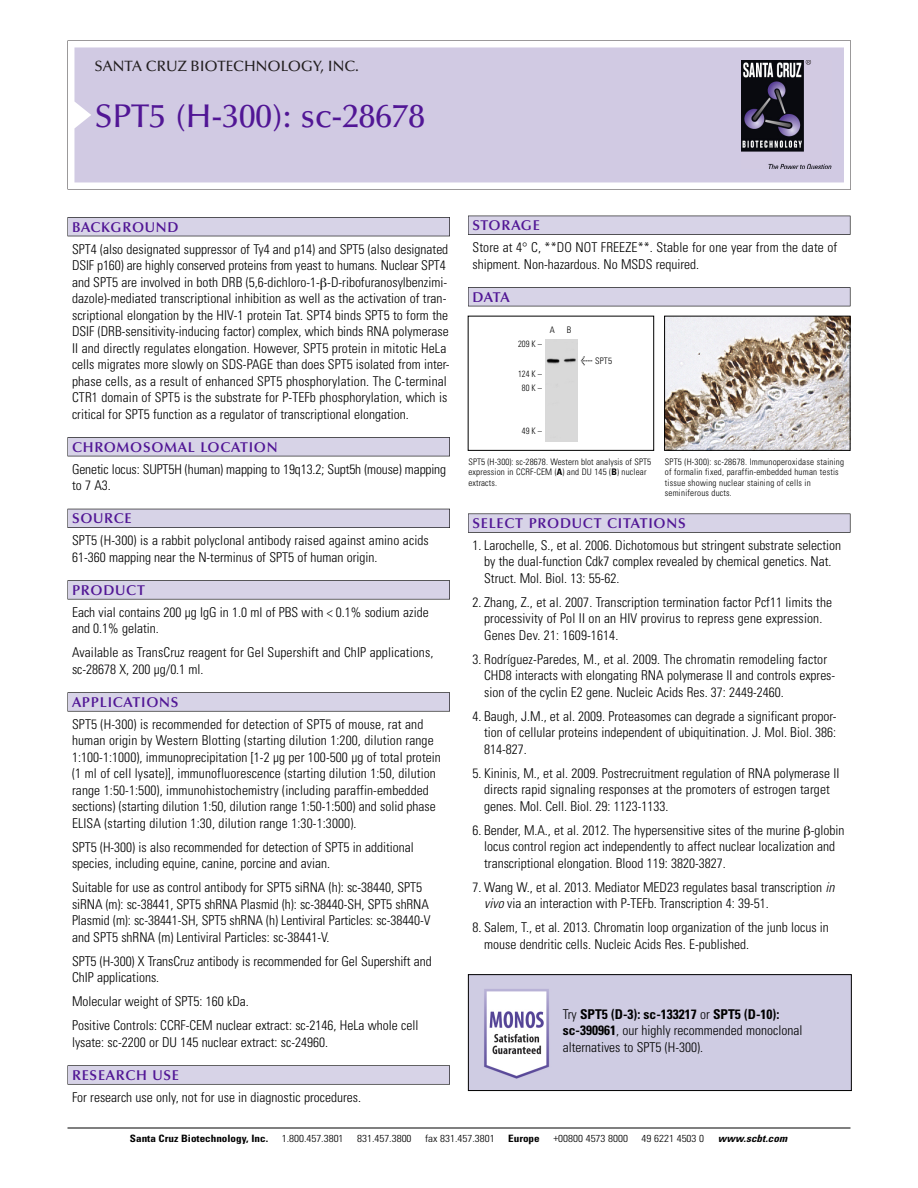
<style>
.page{position:relative;width:918px;height:1188px;background:#fff}
.page>*{position:absolute;margin:0;border:0;box-sizing:border-box;transform-origin:0 0}
.t1{font:500 33px "Optima";color:#511695}
.t2{font:500 15px "Optima";color:#231f20}
.t3{font:600 14.25px "Optima";letter-spacing:.05em;color:#511695}
.t4{font:300 condensed 13.5px/16.5px "Univers";color:#000}
.t5{font:300 condensed 10.2px "Univers";color:#000;scale:1.1 1}
.t6{font:700 condensed 10.2px "Univers";color:#000;scale:1.1 1}
.t7{font:italic 700 condensed 10.2px "Univers";letter-spacing:.005em;color:#000;scale:1.1 1}
.t8{font:300 condensed 9px/10.5px "Univers";letter-spacing:.02em;color:#000}
.t9{font:300 condensed 9px/13.5px "Univers";letter-spacing:.02em;color:#000;text-align:center;scale:.95 1}
.s1{font-family:"Meta Plus";font-weight:400;font-stretch:normal;font-size:10.5px}
.s2{font-weight:700}
.s3{font-style:italic}
</style>
<div class="page">
<svg style="left:68px;top:40px;width:783px;height:149px"></svg>
<div style="left:74px;top:47px;width:770px;height:135px;background:#d1cae3"></div>
<img style="left:741px;top:60px;width:90px;height:108px">
<div style="left:68px;top:217px;width:382px;height:19px;background:#525156"></div>
<div style="left:68px;top:218px;width:381px;height:18px;background:#d7d3e7"></div>
<div style="left:68px;top:437px;width:382px;height:19px;background:#525155"></div>
<div style="left:68px;top:438px;width:381px;height:18px;background:#d7d3e7"></div>
<div style="left:68px;top:509px;width:382px;height:19px;background:#525158"></div>
<div style="left:68px;top:509px;width:381px;height:18px;background:#d7d3e7"></div>
<div style="left:68px;top:580px;width:382px;height:19px;background:#575759"></div>
<div style="left:68px;top:581px;width:381px;height:18px;background:#d7d3e7"></div>
<svg style="left:68px;top:692px;width:382px;height:20px"></svg>
<div style="left:68px;top:693px;width:381px;height:18px;background:#d7d3e7"></div>
<div style="left:68px;top:1065px;width:382px;height:20px;background:#626263"></div>
<div style="left:68px;top:1066px;width:381px;height:18px;background:#d7d3e7"></div>
<div style="left:468px;top:216px;width:382px;height:19px;background:#525155"></div>
<div style="left:468px;top:216px;width:382px;height:18px;background:#d7d3e7"></div>
<div style="left:468px;top:287px;width:382px;height:19px;background:#525155"></div>
<div style="left:468px;top:288px;width:382px;height:18px;background:#d7d3e7"></div>
<div style="left:468px;top:514px;width:382px;height:19px;background:#575759"></div>
<div style="left:468px;top:514px;width:382px;height:18px;background:#d7d3e7"></div>
<hr style="left:68px;top:1128px;width:782px;height:1px;background:#000">
<div style="left:468px;top:316px;width:186px;height:135px;border:1px solid #000"></div>
<div style="left:545px;top:340px;width:33px;height:102px;background:#d9d9d9"></div>
<img style="left:666px;top:318px;width:182px;height:131px">
<div style="left:664px;top:316px;width:186px;height:135px;border:1px solid #000"></div>
<img style="left:470px;top:976px;width:380px;height:113px">
<div style="left:468px;top:974px;width:384px;height:117px;border:1px solid #000"></div>
<p class="t2" style="left:94px;top:61px;width:266px">SANTA CRUZ BIOTECHNOLOGY, INC.</p>
<h1 class="t1" style="left:94px;top:103px;width:332px">SPT5 (H-300): sc-28678</h1>
<p class="t3" style="left:72px;top:221px;width:108px">BACKGROUND</p>
<p class="t4" style="left:72px;top:242px;width:379px">SPT4 (also designated suppressor of Ty4 and p14) and SPT5 (also designated DSIF p160) are highly conserved proteins from yeast to humans. Nuclear SPT4 and SPT5 are involved in both DRB (5,6-dichloro-1- -D-ribofuranosylbenzimi&shy;dazole)-mediated transcriptional inhibition as well as the activation of tran&shy;scriptional elongation by the HIV-1 protein Tat. SPT4 binds SPT5 to form the DSIF (DRB-sensitivity-inducing factor) complex, which binds RNA polymerase II and directly regulates elongation. However, SPT5 protein in mitotic HeLa cells migrates more slowly on SDS-PAGE than does SPT5 isolated from inter&shy;phase cells, as a result of enhanced SPT5 phosphorylation. The C-terminal CTR1 domain of SPT5 is the substrate for P-TEFb phosphorylation, which is critical for SPT5 function as a regulator of transcriptional elongation.</p>
<p class="t3" style="left:72px;top:441px;width:207px">CHROMOSOMAL LOCATION</p>
<p class="t4" style="left:72px;top:462px;width:376px">Genetic locus: SUPT5H (human) mapping to 19q13.2; Supt5h (mouse) mapping to 7 A3.</p>
<p class="t3" style="left:72px;top:513px;width:61px">SOURCE</p>
<p class="t4" style="left:72px;top:533px;width:358px">SPT5 (H-300) is a rabbit polyclonal antibody raised against amino acids<br>61-360 mapping near the N-terminus of SPT5 of human origin.</p>
<p class="t3" style="left:72px;top:584px;width:74px">PRODUCT</p>
<p class="t4" style="left:72px;top:605px;width:358px">Each vial contains 200 µg IgG in 1.0 ml of PBS with &lt; 0.1% sodium azide and 0.1% gelatin.</p>
<p class="t4" style="left:72px;top:645px;width:363px">Available as TransCruz reagent for Gel Supershift and ChIP applications, sc-28678 X, 200 µg/0.1 ml.</p>
<p class="t3" style="left:72px;top:696px;width:108px">APPLICATIONS</p>
<p class="t4" style="left:72px;top:717px;width:370px">SPT5 (H-300) is recommended for detection of SPT5 of mouse, rat and human origin by Western Blotting (starting dilution 1:200, dilution range 1:100-1:1000), immunoprecipitation [1-2 µg per 100-500 µg of total protein (1 ml of cell lysate)], immunofluorescence (starting dilution 1:50, dilution range 1:50-1:500), immunohistochemistry (including paraffin-embedded sections) (starting dilution 1:50, dilution range 1:50-1:500) and solid phase ELISA (starting dilution 1:30, dilution range 1:30-1:3000).</p>
<p class="t4" style="left:72px;top:840px;width:343px">SPT5 (H-300) is also recommended for detection of SPT5 in additional species, including equine, canine, porcine and avian.</p>
<p class="t4" style="left:72px;top:880px;width:360px">Suitable for use as control antibody for SPT5 siRNA (h): sc-38440, SPT5 siRNA (m): sc-38441, SPT5 shRNA Plasmid (h): sc-38440-SH, SPT5 shRNA Plasmid (m): sc-38441-SH, SPT5 shRNA (h) Lentiviral Particles: sc-38440-V and SPT5 shRNA (m) Lentiviral Particles: sc-38441-V.</p>
<p class="t4" style="left:72px;top:954px;width:361px">SPT5 (H-300) X TransCruz antibody is recommended for Gel Supershift and<br>ChIP applications.</p>
<p class="t4" style="left:72px;top:991px;width:348px;line-height:24px">Molecular weight of SPT5: 160 kDa.<br>Positive Controls: CCRF-CEM nuclear extract: sc-2146, HeLa whole cell</p>
<p class="t4" style="left:72px;top:1035px;width:258px">lysate: sc-2200 or DU 145 nuclear extract: sc-24960.</p>
<p class="t3" style="left:72px;top:1069px;width:109px">RESEARCH USE</p>
<p class="t4" style="left:72px;top:1090px;width:290px">For research use only, not for use in diagnostic procedures.</p>
<p class="t3" style="left:473px;top:219px;width:69px">STORAGE</p>
<p class="t4" style="left:473px;top:240px;width:366px">Store at 4° C, **DO NOT FREEZE**. Stable for one year from the date of shipment. Non-hazardous. No MSDS required.</p>
<p class="t3" style="left:473px;top:291px;width:39px">DATA</p>
<p class="t8" style="left:550px;top:326px;width:7px">A</p>
<p class="t8" style="left:567px;top:326px;width:6px">B</p>
<p class="t9" style="left:518px;top:338px;width:27px">209 K –</p>
<p class="t9" style="left:518px;top:368px;width:27px">124 K –<br>80K–</p>
<p class="t9" style="left:522px;top:425px;width:23px">49K–</p>
<p class="t8" style="left:581px;top:357px;width:33px"><span class="s1">&lt;</span> SPT5</p>
<p class="t8" style="left:468px;top:457px;width:184px">SPT5 (H-300): sc-28678. Western blot analysis of SPT5 expression in CCRF-CEM (<span class="s2">A</span>) and DU 145 (<span class="s2">B</span>) nuclear extracts.</p>
<p class="t8" style="left:665px;top:457px;width:181px">SPT5 (H-300): sc-28678. Immunoperoxidase staining of formalin fixed, paraffin-embedded human testis tissue showing nuclear staining of cells in seminiferous ducts.</p>
<p class="t3" style="left:473px;top:517px;width:215px">SELECT PRODUCT CITATIONS</p>
<p class="t4" style="left:484px;top:538px;width:359px;text-indent:-12px">1. Larochelle, S., et al. 2006. Dichotomous but stringent substrate selection by the dual-function Cdk7 complex revealed by chemical genetics. Nat.<br>Struct. Mol. Biol. 13: 55-62.</p>
<p class="t4" style="left:484px;top:595px;width:349px;text-indent:-12px">2. Zhang, Z., et al. 2007. Transcription termination factor Pcf11 limits the processivity of Pol II on an HIV provirus to repress gene expression.<br>Genes Dev. 21: 1609-1614.</p>
<p class="t4" style="left:484px;top:652px;width:353px;text-indent:-12px">3. Rodríguez-Paredes, M., et al. 2009. The chromatin remodeling factor<br>CHD8 interacts with elongating RNA polymerase II and controls expres&shy;sion of the cyclin E2 gene. Nucleic Acids Res. 37: 2449-2460.</p>
<p class="t4" style="left:484px;top:709px;width:354px;text-align:justify;text-indent:-12px">4. Baugh, J.M., et al. 2009. Proteasomes can degrade a significant propor&shy;tion of cellular proteins independent of ubiquitination. J. Mol. Biol. 386:<br>814-827.</p>
<p class="t4" style="left:484px;top:766px;width:357px;text-indent:-12px">5. Kininis, M., et al. 2009. Postrecruitment regulation of RNA polymerase II directs rapid signaling responses at the promoters of estrogen target genes. Mol. Cell. Biol. 29: 1123-1133.</p>
<p class="t4" style="left:484px;top:823px;width:362px;text-indent:-12px">6. Bender, M.A., et al. 2012. The hypersensitive sites of the murine -globin locus control region act independently to affect nuclear localization and transcriptional elongation. Blood 119: 3820-3827.</p>
<p class="t4" style="left:484px;top:880px;width:352px;text-indent:-12px">7. Wang W., et al. 2013. Mediator MED23 regulates basal transcription <span class="s3">in vivo</span> via an interaction with P-TEFb. Transcription 4: 39-51.</p>
<p class="t4" style="left:484px;top:921px;width:346px;text-indent:-12px">8. Salem, T., et al. 2013. Chromatin loop organization of the junb locus in mouse dendritic cells. Nucleic Acids Res. E-published.</p>
<p class="t4" style="left:563px;top:1007px;width:241px">Try <span class="s2">SPT5 (D-3): sc-133217</span> or <span class="s2">SPT5 (D-10): sc-390961</span>, our highly recommended monoclonal alternatives to SPT5 (H-300).</p>
<p class="t6" style="left:130px;top:1135px;width:127px">Santa Cruz Biotechnology, Inc.</p>
<p class="t5" style="left:282px;top:1135px;width:58px">1.800.457.3801</p>
<p class="t5" style="left:357px;top:1135px;width:51px">831.457.3800</p>
<p class="t5" style="left:425px;top:1135px;width:65px">fax 831.457.3801</p>
<p class="t6" style="left:508px;top:1135px;width:30px">Europe</p>
<p class="t5" style="left:553px;top:1135px;width:69px">+00800 4573 8000</p>
<p class="t5" style="left:642px;top:1135px;width:58px">49 6221 4503 0</p>
<p class="t7" style="left:718px;top:1135px;width:64px">www.scbt.com</p>
</div>
